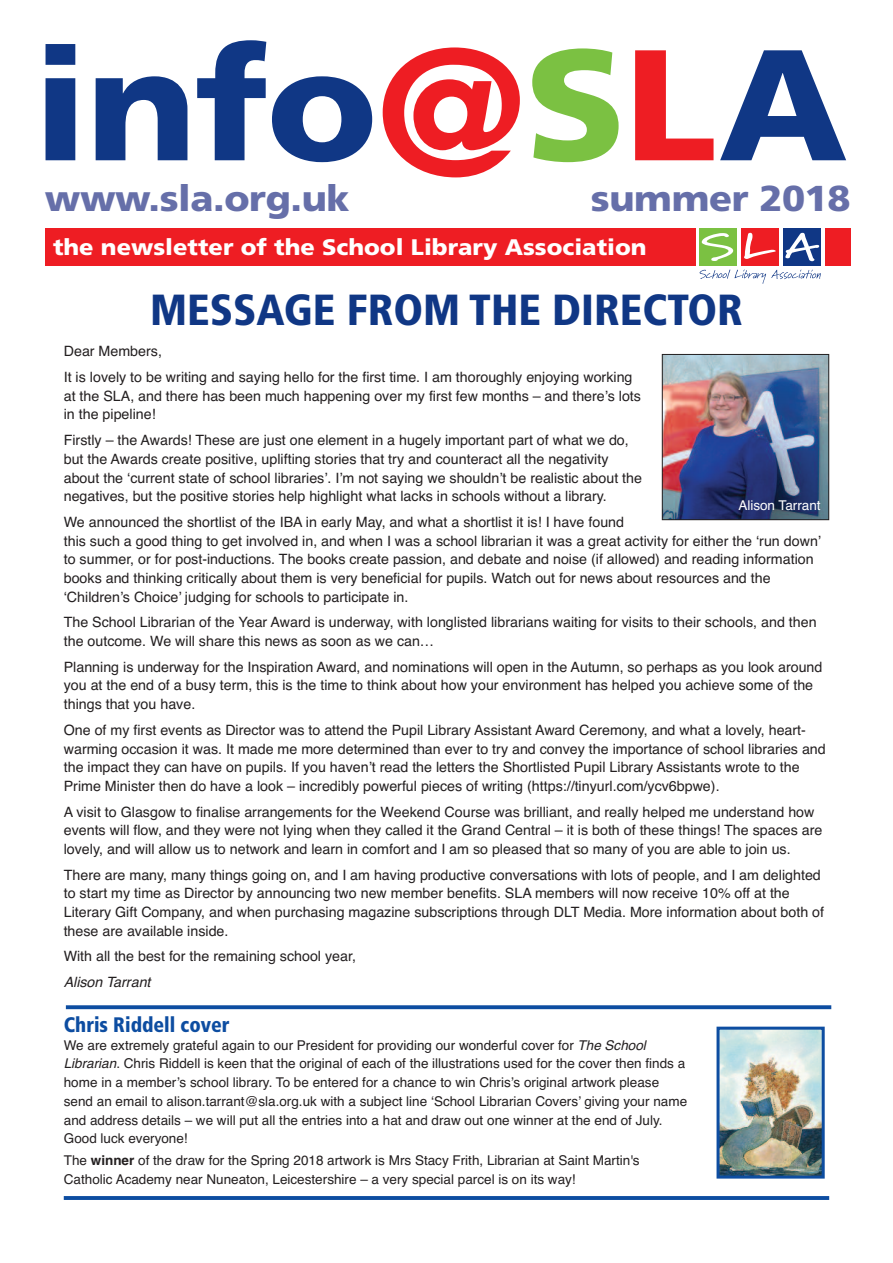
<style>
.page{position:relative;width:893px;height:1263px;background:#fff}
.page>*{position:absolute;margin:0;border:0;box-sizing:border-box;transform-origin:0 0}
.t1{font:900 157.5px "Frutiger";letter-spacing:-.01em;color:#103785;scale:1.05 1}
.t2{font:900 condensed 43.5px "Frutiger";color:#103785}
.t3{font:900 36px "Frutiger";letter-spacing:-.01em;color:#666fa9;scale:1.05 1}
.t4{font:900 22.5px "Frutiger";color:#fff;scale:1.05 1}
.t5{font:900 condensed 21px "Frutiger";color:#0d4da1;scale:.95 1}
.t6{font:14.25px/18.8px "Helvetica";color:#231f20}
.t7{font:italic 14.25px "Helvetica";color:#231f20}
.t8{font:13.5px/18.8px "Helvetica";color:#231f20}
.t9{font:13.5px "Helvetica";color:#fff}
.s1{font-size:180px;color:#ee1d23}
.s2{color:#7bc142}
.s3{color:#ee1d23}
.s4{font-style:italic}
.s5{font-weight:700}
</style>
<div class="page">
<hr style="left:64px;top:1196px;width:765px;height:4px;background:#0d4da1">
<div style="left:45px;top:228px;width:805px;height:38px;background:#ee1d23"></div>
<div style="left:696px;top:221px;width:129px;height:69px;background:#fff"></div>
<div style="left:699px;top:228px;width:38px;height:38px;background:#7bc142"></div>
<div style="left:741px;top:228px;width:38px;height:38px;background:#ee1d23"></div>
<div style="left:783px;top:228px;width:38px;height:38px;background:#103785"></div>
<svg style="left:699px;top:270px;width:122px;height:14px"></svg>
<svg style="left:702px;top:233px;width:31px;height:28px"></svg>
<svg style="left:744px;top:233px;width:32px;height:26px"></svg>
<svg style="left:785px;top:233px;width:34px;height:28px"></svg>
<img style="left:664px;top:356px;width:163px;height:162px">
<div style="left:662px;top:354px;width:167px;height:166px;border:1px solid #231f20"></div>
<svg style="left:66px;top:1005px;width:765px;height:4px;background:#1e59a7"></svg>
<img style="left:720px;top:1031px;width:101px;height:143px">
<div style="left:716px;top:1027px;width:109px;height:151px;border:3px solid #0d4da1"></div>
<h1 class="t1" style="left:33px;top:42px;width:777px">info<span class="s1">@</span><span class="s2">S</span><span class="s3">L</span>A</h1>
<h3 class="t3" style="left:45px;top:184px;width:292px">www.sla.org.uk</h3>
<h3 class="t3" style="left:591px;top:184px;width:249px">summer 2018</h3>
<h3 class="t4" style="left:53px;top:238px;width:567px">the newsletter of the School Library Association</h3>
<h2 class="t2" style="left:150px;top:293px;width:594px">MESSAGE FROM THE DIRECTOR</h2>
<p class="t6" style="left:64px;top:339px;width:570px;line-height:25.5px">Dear Members,<br>It is lovely to be writing and saying hello for the first time. I am thoroughly enjoying working</p>
<p class="t6" style="left:64px;top:386px;width:579px">at the SLA, and there has been much happening over my first few months – and there’s lots in the pipeline!</p>
<p class="t6" style="left:64px;top:431px;width:580px">Firstly – the Awards! These are just one element in a hugely important part of what we do, but the Awards create positive, uplifting stories that try and counteract all the negativity about the ‘current state of school libraries’. I’m not saying we shouldn’t be realistic about the negatives, but the positive stories help highlight what lacks in schools without a library.</p>
<p class="t6" style="left:64px;top:512px;width:759px">We announced the shortlist of the IBA in early May, and what a shortlist it is! I have found<br>this such a good thing to get involved in, and when I was a school librarian it was a great activity for either the ‘run down’ to summer, or for post-inductions. The books create passion, and debate and noise (if allowed) and reading information books and thinking critically about them is very beneficial for pupils. Watch out for news about resources and the ‘Children’s Choice’ judging for schools to participate in.</p>
<p class="t6" style="left:64px;top:613px;width:754px">The School Librarian of the Year Award is underway, with longlisted librarians waiting for visits to their schools, and then the outcome. We will share this news as soon as we can…</p>
<p class="t6" style="left:64px;top:657px;width:760px">Planning is underway for the Inspiration Award, and nominations will open in the Autumn, so perhaps as you look around you at the end of a busy term, this is the time to think about how your environment has helped you achieve some of the things that you have.</p>
<p class="t6" style="left:64px;top:720px;width:763px">One of my first events as Director was to attend the Pupil Library Assistant Award Ceremony, and what a lovely, heart&shy;warming occasion it was. It made me more determined than ever to try and convey the importance of school libraries and the impact they can have on pupils. If you haven’t read the letters the Shortlisted Pupil Library Assistants wrote to the Prime Minister then do have a look – incredibly powerful pieces of writing (https://tinyurl.com/ycv6bpwe).</p>
<p class="t6" style="left:64px;top:802px;width:760px">A visit to Glasgow to finalise arrangements for the Weekend Course was brilliant, and really helped me understand how events will flow, and they were not lying when they called it the Grand Central – it is both of these things! The spaces are lovely, and will allow us to network and learn in comfort and I am so pleased that so many of you are able to join us.</p>
<p class="t6" style="left:64px;top:865px;width:762px">There are many, many things going on, and I am having productive conversations with lots of people, and I am delighted to start my time as Director by announcing two new member benefits. SLA members will now receive 10% off at the Literary Gift Company, and when purchasing magazine subscriptions through DLT Media. More information about both of these are available inside.</p>
<p class="t6" style="left:64px;top:947px;width:294px">With all the best for the remaining school year,</p>
<p class="t7" style="left:64px;top:974px;width:88px">Alison Tarrant</p>
<p class="t9" style="left:738px;top:497px;width:84px">Alison Tarrant</p>
<h3 class="t5" style="left:64px;top:1017px;width:176px">Chris Riddell cover</h3>
<p class="t8" style="left:64px;top:1036px;width:625px">We are extremely grateful again to our President for providing our wonderful cover for <span class="s4">The School Librarian</span>. Chris Riddell is keen that the original of each of the illustrations used for the cover then finds a home in a member’s school library. To be entered for a chance to win Chris’s original artwork please send an email to alison.tarrant@sla.org.uk with a subject line ‘School Librarian Covers’ giving your name and address details – we will put all the entries into a hat and draw out one winner at the end of July.<br>Good luck everyone!</p>
<p class="t8" style="left:64px;top:1151px;width:577px">The <span class="s5">winner</span> of the draw for the Spring 2018 artwork is Mrs Stacy Frith, Librarian at Saint Martin's<br>Catholic Academy near Nuneaton, Leicestershire – a very special parcel is on its way!</p>
</div>
